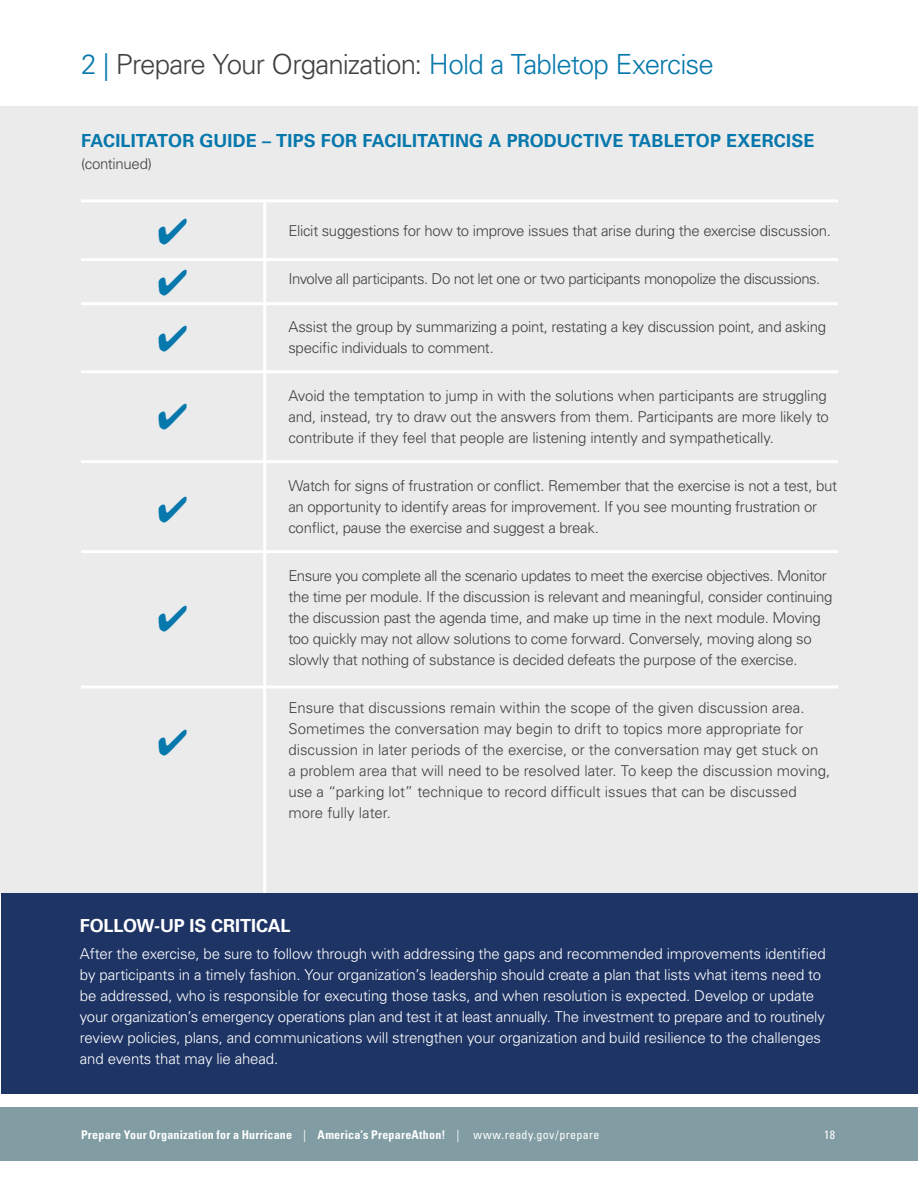
<style>
.page{position:relative;width:918px;height:1188px;background:#fff}
.page>*{position:absolute;margin:0;border:0;box-sizing:border-box;transform-origin:0 0}
.t1{font:300 27.75px "Univers LT Std";letter-spacing:-.03em;color:#414042}
.t2{font:700 18px "Univers LT Std";letter-spacing:.005em;color:#0778ac}
.t3{font:700 18px "Univers LT Std";letter-spacing:-.01em;color:#fff}
.t4{font:300 15px/21px "Univers LT Std";letter-spacing:-.02em;color:#414042}
.t5{font:300 15px/21px "Univers LT Std";letter-spacing:-.01em;color:#fff}
.t6{font:300 15px/21px "Univers LT Std";color:#414042}
.t7{font:700 condensed 12px "Univers LT Std";letter-spacing:.02em;color:#fff}
.t8{font:condensed 12px "Univers";color:#fff}
.s1{color:#0778ac}
.s2{font-family:"Univers";font-weight:400}
</style>
<div class="page">
<div style="left:0;top:1107px;width:918px;height:54px;background:#819da3"></div>
<div style="left:0;top:106px;width:918px;height:787px;background:#ebebec"></div>
<hr style="left:263px;top:202px;width:3px;height:691px;background:#fff">
<hr style="left:81px;top:199px;width:757px;height:3px;background:#fff">
<hr style="left:81px;top:258px;width:757px;height:3px;background:#fff">
<hr style="left:81px;top:302px;width:757px;height:3px;background:#fff">
<hr style="left:81px;top:370px;width:757px;height:3px;background:#fff">
<hr style="left:81px;top:460px;width:757px;height:3px;background:#fff">
<hr style="left:81px;top:550px;width:757px;height:3px;background:#fff">
<hr style="left:81px;top:686px;width:757px;height:3px;background:#fff">
<div style="left:1px;top:893px;width:917px;height:201px;background:#1e3465"></div>
<h2 class="t1" style="left:81px;top:48px;width:634px"><span class="s1">2 |</span> Prepare Your Organization: <span class="s1">Hold a Tabletop Exercise</span></h2>
<p class="t2" style="left:81px;top:130px;width:735px">FACILITATOR GUIDE – TIPS FOR FACILITATING A PRODUCTIVE TABLETOP EXERCISE</p>
<p class="t4" style="left:81px;top:153px;width:73px">(continued)</p>
<p class="t4" style="left:288px;top:220px;width:544px">Elicit suggestions for how to improve issues that arise during the exercise discussion.</p>
<p class="t4" style="left:288px;top:268px;width:534px">Involve all participants. Do not let one or two participants monopolize the discussions.</p>
<p class="t4" style="left:288px;top:316px;width:539px">Assist the group by summarizing a point, restating a key discussion point, and asking specific individuals to comment.</p>
<p class="t4" style="left:288px;top:385px;width:542px">Avoid the temptation to jump in with the solutions when participants are struggling and, instead, try to draw out the answers from them. Participants are more likely to contribute if they feel that people are listening intently and sympathetically.</p>
<p class="t4" style="left:288px;top:475px;width:550px">Watch for signs of frustration or conflict. Remember that the exercise is not a test, but an opportunity to identify areas for improvement. If you see mounting frustration or conflict, pause the exercise and suggest a break.</p>
<p class="t4" style="left:288px;top:565px;width:546px">Ensure you complete all the scenario updates to meet the exercise objectives. Monitor the time per module. If the discussion is relevant and meaningful, consider continuing the discussion past the agenda time, and make up time in the next module. Moving too quickly may not allow solutions to come forward. Conversely, moving along so slowly that nothing of substance is decided defeats the purpose of the exercise.</p>
<p class="t6" style="left:288px;top:697px;width:543px">Ensure that discussions remain within the scope of the given discussion area.<br>Sometimes the conversation may begin to drift to topics more appropriate for discussion in later periods of the exercise, or the conversation may get stuck on<br>a problem area that will need to be resolved later. To keep the discussion moving, use a “parking lot” technique to record difficult issues that can be discussed more fully later.</p>
<p class="t3" style="left:80px;top:915px;width:212px">FOLLOW-UP IS CRITICAL</p>
<p class="t5" style="left:80px;top:943px;width:747px">After the exercise, be sure to follow through with addressing the gaps and recommended improvements identified by participants in a timely fashion. Your organization’s leadership should create a plan that lists what items need to be addressed, who is responsible for executing those tasks, and when resolution is expected. Develop or update your organization’s emergency operations plan and test it at least annually. The investment to prepare and to routinely review policies, plans, and communications will strengthen your organization and build resilience to the challenges and events that may lie ahead.</p>
<p class="t7" style="left:81px;top:1127px;width:520px">Prepare Your Organization for a Hurricane <span class="s2">|</span> America’s PrepareAthon! <span class="s2">| www.ready.gov/prepare</span></p>
<p class="t8" style="left:824px;top:1127px;width:12px">18</p>
</div>
